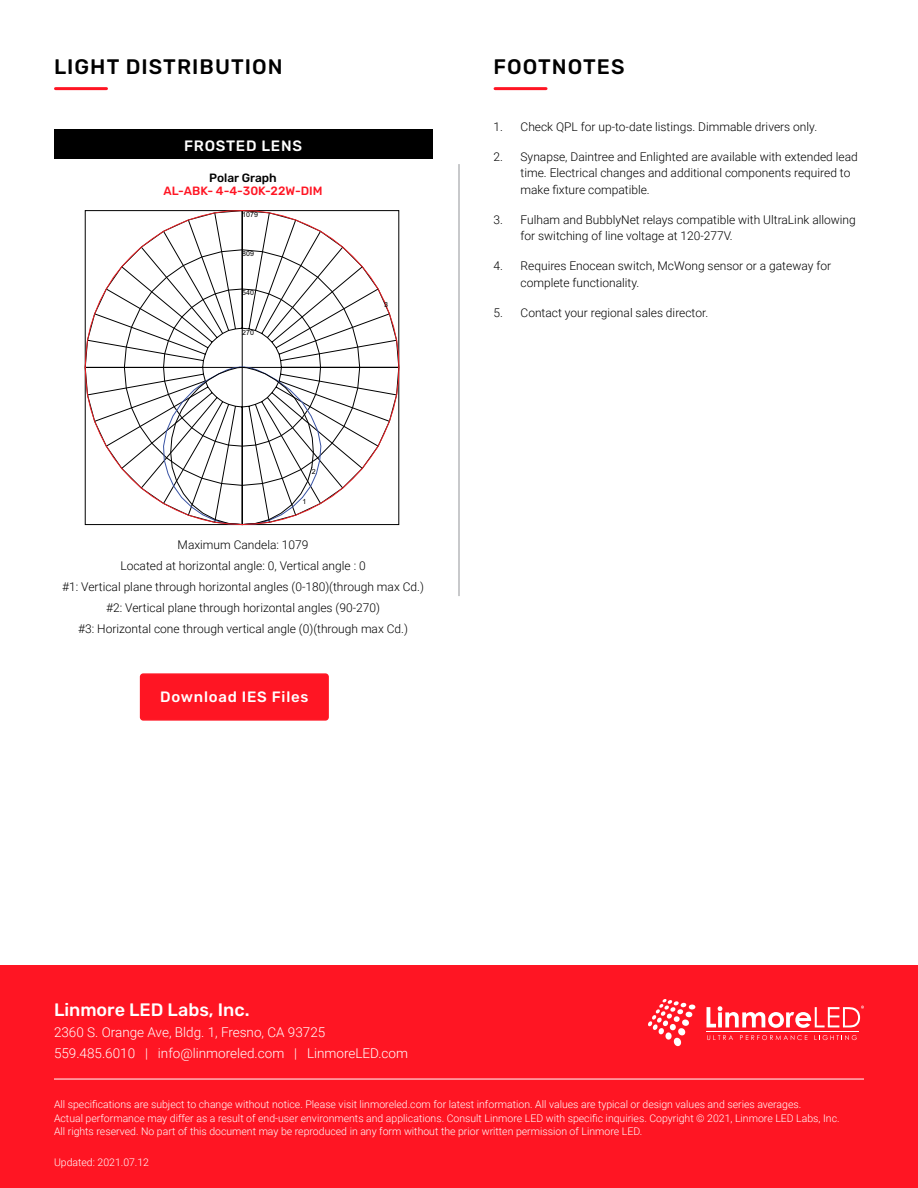
<style>
.page{position:relative;width:918px;height:1188px;background:#fff}
.page>*{position:absolute;margin:0;border:0;box-sizing:border-box;transform-origin:0 0}
.t1{font:500 21px "Rubik";letter-spacing:.05em;color:#000}
.t2{font:500 18px "Rubik";color:#fff}
.table_header_bar{font:500 15px "Rubik";letter-spacing:.05em;color:#fff}
.t3{font:300 13.5px/21px "Roboto";color:#fff}
.t4{font:300 12px/16.5px "Roboto";color:#000}
.t5{font:500 12px "Rubik";color:#ff1523}
.t6{font:500 12px "Rubik";color:#000}
.Heading_14{font:300 10.5px/13.5px "Roboto";color:#fff}
.t7{font:7.05px "Arial";letter-spacing:.005em;color:#000}
</style>
<div class="page">
<div style="left:0;top:965px;width:918px;height:223px;background:#ff1523"></div>
<svg style="left:648px;top:999px;width:47px;height:47px"></svg>
<svg style="left:707px;top:1035px;width:26px;height:5px"></svg>
<svg style="left:740px;top:1035px;width:67px;height:5px"></svg>
<svg style="left:814px;top:1035px;width:43px;height:5px"></svg>
<hr style="left:707px;top:1031px;width:152px;height:1px;background:#fff">
<svg style="left:707px;top:1006px;width:157px;height:22px"></svg>
<hr style="left:54px;top:1079px;width:810px;height:1px;background:#fff">
<hr style="left:495px;top:87px;width:51px;height:3px;background:#ff1523">
<hr style="left:459px;top:164px;width:1px;height:432px;background:#939598">
<hr style="left:56px;top:87px;width:50px;height:3px;background:#ff1523">
<div style="left:54px;top:130px;width:378px;height:29px;background:#000"></div>
<svg style="left:85px;top:210px;width:314px;height:315px"></svg>
<div style="left:141px;top:674px;width:187px;height:46px;background:#ff1523;border-radius:3px"></div>
<div style="left:140px;top:673px;width:189px;height:48px;border:2px solid #ff1523;border-radius:3px"></div>
<p class="t1" style="left:54px;top:55px;width:230px">LIGHT DISTRIBUTION</p>
<p class="t1" style="left:494px;top:55px;width:132px">FOOTNOTES</p>
<p class="table_header_bar" style="left:184px;top:138px;width:119px">FROSTED LENS</p>
<p class="t6" style="left:209px;top:171px;width:69px">Polar Graph</p>
<p class="t5" style="left:164px;top:184px;width:160px">AL-ABK- 4-4-30K-22W-DIM</p>
<p class="t7" style="left:242px;top:210px;width:17px">1079</p>
<p class="t7" style="left:242px;top:249px;width:13px">809</p>
<p class="t7" style="left:242px;top:288px;width:13px">540</p>
<p class="t7" style="left:242px;top:327px;width:13px">270</p>
<p class="t7" style="left:312px;top:466px;width:5px">2</p>
<p class="t7" style="left:302px;top:497px;width:5px">1</p>
<p class="t7" style="left:384px;top:300px;width:5px">3</p>
<p class="t4" style="left:178px;top:536px;width:132px">Maximum Candela: 1079</p>
<p class="t4" style="left:120px;top:557px;width:247px">Located at horizontal angle: 0, Vertical angle : 0</p>
<p class="t4" style="left:62px;top:578px;width:363px">#1: Vertical plane through horizontal angles (0-180)(through max Cd.)</p>
<p class="t4" style="left:106px;top:599px;width:275px">#2: Vertical plane through horizontal angles (90-270)</p>
<p class="t4" style="left:78px;top:620px;width:331px">#3: Horizontal cone through vertical angle (0)(through max Cd.)</p>
<p class="table_header_bar" style="left:160px;top:688px;width:150px">Download IES Files</p>
<p class="t4" style="left:494px;top:118px;width:325px">1. Check QPL for up-to-date listings. Dimmable drivers only.</p>
<p class="t4" style="left:521px;top:148px;width:339px;text-indent:-27px">2. Synapse, Daintree and Enlighted are available with extended lead time. Electrical changes and additional components required to make fixture compatible.</p>
<p class="t4" style="left:521px;top:211px;width:337px;text-indent:-27px">3. Fulham and BubblyNet relays compatible with UltraLink allowing for switching of line voltage at 120-277V.</p>
<p class="t4" style="left:521px;top:257px;width:312px;text-indent:-27px">4. Requires Enocean switch, McWong sensor or a gateway for complete functionality.</p>
<p class="t4" style="left:494px;top:304px;width:216px">5. Contact your regional sales director.</p>
<h2 class="t2" style="left:54px;top:1000px;width:197px">Linmore LED Labs, Inc.</h2>
<p class="t3" style="left:54px;top:1021px;width:356px">2360 S. Orange Ave, Bldg. 1, Fresno, CA 93725<br>559.485.6010 | info@linmoreled.com | LinmoreLED.com</p>
<p class="Heading_14" style="left:54px;top:1097px;width:787px">All specifications are subject to change without notice. Please visit linmoreled.com for latest information. All values are typical or design values and series averages.<br>Actual performance may differ as a result of end-user environments and applications. Consult Linmore LED with specific inquiries. Copyright © 2021, Linmore LED Labs, Inc.<br>All rights reserved. No part of this document may be reproduced in any form without the prior written permission of Linmore LED.</p>
<p class="Heading_14" style="left:54px;top:1155px;width:97px">Updated: 2021.07.12</p>
</div>
